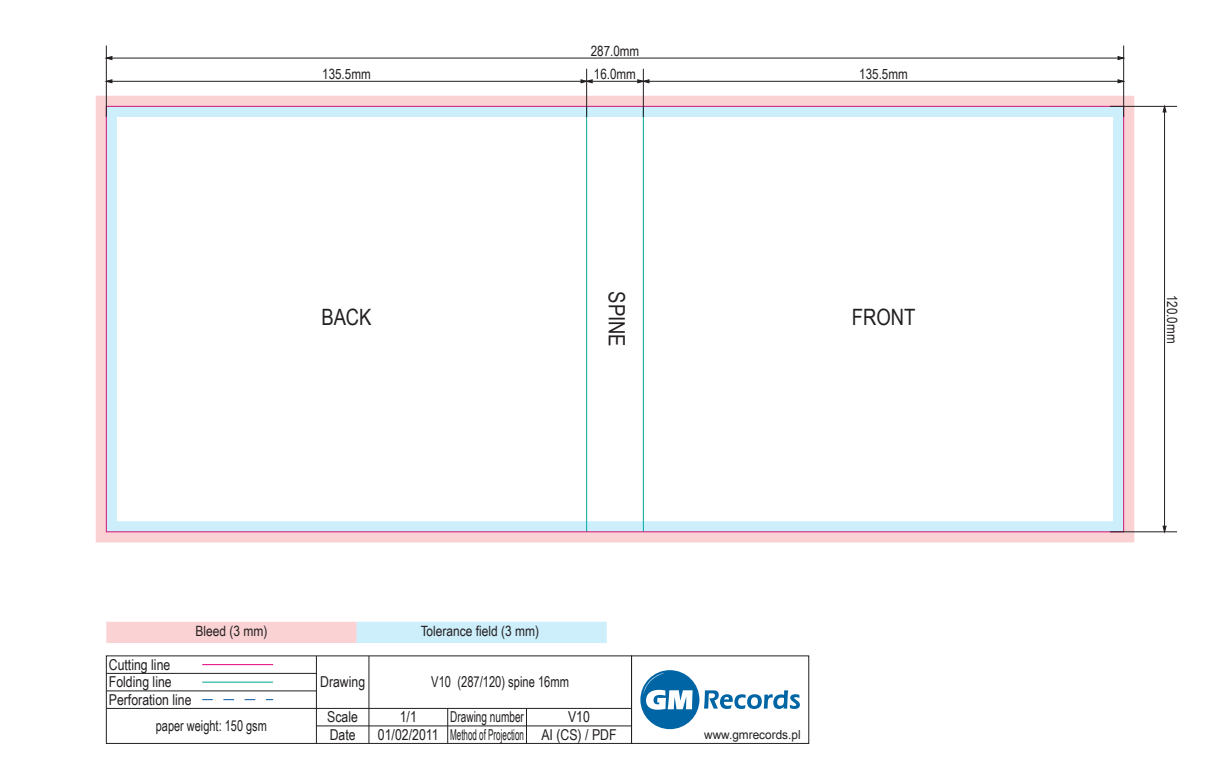
<style>
.page{position:relative;width:1230px;height:780px;background:#fff}
.page>*{position:absolute;margin:0;border:0;box-sizing:border-box;transform-origin:0 0}
.t1{font:22.5px "Arial Narrow";color:#231f20}
.t2{font:15px "Arial Narrow";color:#231f20}
.t3{font:15px "Arial Narrow";color:#231f20;scale:.91 1}
.t4{font:15px "Arial Narrow";color:#231f20;scale:.89 1}
.t5{font:15px "Arial Narrow";color:#231f20;scale:.65 1}
.t6{font:15px "Arial Narrow";color:#231f20;scale:.82 1}
.t7{font:14.12px "Arial Narrow";color:#231f20}
.t8{font:12.5px "Arial Narrow";color:#231f20;scale:1.15 1}
</style>
<div class="page">
<div style="left:106px;top:621px;width:250px;height:22px;background:#fbd2d3"></div>
<div style="left:356px;top:621px;width:250px;height:22px;background:#cdeffb"></div>
<hr style="left:202px;top:664px;width:71px;height:1px;background:#e40278">
<hr style="left:202px;top:681px;width:71px;height:1px;background:#00a78f">
<svg style="left:202px;top:699px;width:71px;height:1px"></svg>
<svg style="left:640px;top:670px;width:160px;height:59px"></svg>
<hr style="left:106px;top:708px;width:525px;height:1px;background:#231f20">
<hr style="left:316px;top:655px;width:1px;height:88px;background:#231f20">
<hr style="left:369px;top:655px;width:1px;height:88px;background:#231f20">
<hr style="left:106px;top:690px;width:210px;height:1px;background:#231f20">
<hr style="left:106px;top:673px;width:210px;height:1px;background:#231f20">
<hr style="left:316px;top:725px;width:315px;height:1px;background:#231f20">
<hr style="left:447px;top:708px;width:1px;height:35px;background:#231f20">
<hr style="left:526px;top:708px;width:1px;height:35px;background:#231f20">
<div style="left:631px;top:655px;width:178px;height:88px;border:1px solid #231f20"></div>
<svg style="left:96px;top:96px;width:1038px;height:446px"></svg>
<hr style="left:106px;top:46px;width:1px;height:71px;background:#231f20">
<hr style="left:1123px;top:46px;width:1px;height:71px;background:#231f20">
<hr style="left:106px;top:58px;width:1017px;height:1px;background:#231f20">
<svg style="left:106px;top:56px;width:6px;height:4px"></svg>
<svg style="left:1117px;top:56px;width:7px;height:4px"></svg>
<hr style="left:586px;top:69px;width:1px;height:48px;background:#231f20">
<hr style="left:106px;top:81px;width:480px;height:1px;background:#231f20">
<svg style="left:106px;top:79px;width:6px;height:4px"></svg>
<hr style="left:643px;top:69px;width:1px;height:48px;background:#231f20">
<hr style="left:586px;top:81px;width:57px;height:1px;background:#231f20">
<svg style="left:580px;top:79px;width:13px;height:4px"></svg>
<hr style="left:643px;top:81px;width:480px;height:1px;background:#231f20">
<svg style="left:637px;top:79px;width:12px;height:4px"></svg>
<svg style="left:1117px;top:79px;width:7px;height:4px"></svg>
<hr style="left:1110px;top:106px;width:67px;height:1px;background:#231f20">
<hr style="left:1110px;top:531px;width:67px;height:1px;background:#231f20">
<hr style="left:1164px;top:106px;width:1px;height:425px;background:#231f20">
<svg style="left:1162px;top:106px;width:4px;height:6px"></svg>
<svg style="left:1162px;top:525px;width:4px;height:7px"></svg>
<p class="t7" style="left:591px;top:40px;width:50px">287.0mm</p>
<p class="t7" style="left:322px;top:63px;width:50px">135.5mm</p>
<p class="t7" style="left:594px;top:63px;width:43px">16.0mm</p>
<p class="t7" style="left:859px;top:63px;width:50px">135.5mm</p>
<h1 class="t1" style="left:633px;top:291px;width:57px;rotate:90deg">SPINE</h1>
<h1 class="t1" style="left:321px;top:301px;width:52px">BACK</h1>
<h1 class="t1" style="left:852px;top:301px;width:65px">FRONT</h1>
<p class="t2" style="left:109px;top:653px;width:63px">Cutting line</p>
<p class="t2" style="left:109px;top:671px;width:64px">Folding line</p>
<p class="t7" style="left:195px;top:621px;width:73px">Bleed (3 mm)</p>
<p class="t7" style="left:421px;top:621px;width:120px">Tolerance field (3 mm)</p>
<p class="t2" style="left:320px;top:671px;width:47px">Drawing</p>
<p class="t3" style="left:431px;top:671px;width:153px">V10 (287/120) spine 16mm</p>
<p class="t2" style="left:109px;top:688px;width:84px">Perforation line</p>
<p class="t4" style="left:156px;top:714px;width:126px">paper weight: 150 gsm</p>
<p class="t2" style="left:327px;top:706px;width:32px">Scale</p>
<p class="t2" style="left:330px;top:723px;width:27px">Date</p>
<p class="t2" style="left:400px;top:706px;width:19px">1/1</p>
<p class="t2" style="left:378px;top:723px;width:62px">01/02/2011</p>
<p class="t6" style="left:450px;top:706px;width:91px">Drawing number</p>
<p class="t5" style="left:450px;top:723px;width:115px">Method of Projection</p>
<p class="t2" style="left:568px;top:706px;width:23px">V10</p>
<p class="t2" style="left:541px;top:723px;width:77px">AI (CS) / PDF</p>
<p class="t8" style="left:704px;top:725px;width:85px">www.gmrecords.pl</p>
<p class="t7" style="left:1182px;top:295px;width:50px;rotate:90deg">120.0mm</p>
</div>
